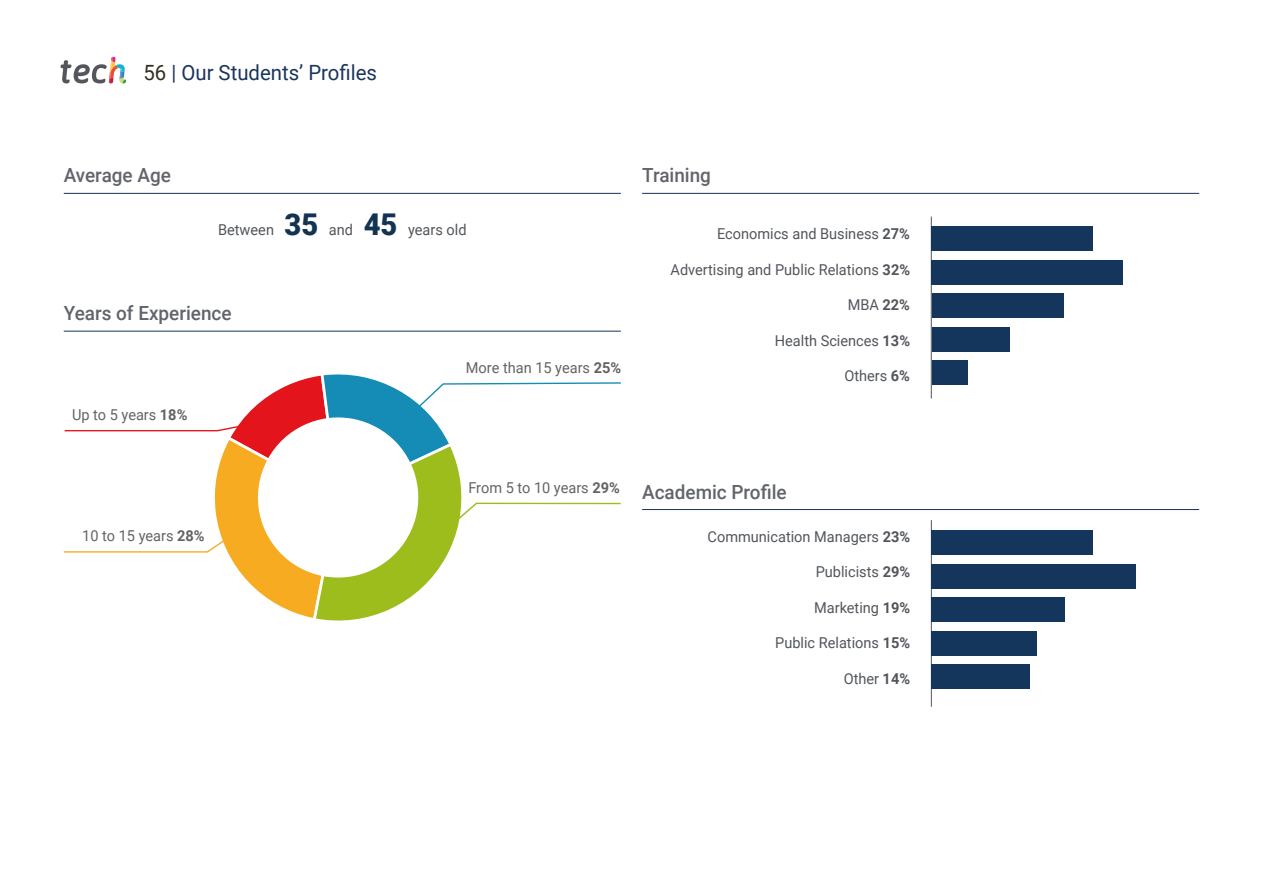
<style>
.page{position:relative;width:1263px;height:893px;background:#fff}
.page>*{position:absolute;margin:0;border:0;box-sizing:border-box;transform-origin:0 0}
.t1{font:21px "Roboto";color:#1a355c}
.t2{font:500 19.5px "Roboto";color:#61646a}
.t3{font:15px "Roboto";color:#52555b}
.t4{font:15px "Roboto";color:#636363}
.s1{color:#312e20}
.s2{font-weight:900;font-size:30px;color:#123352}
.s3{font-weight:700}
</style>
<div class="page">
<svg style="left:61px;top:57px;width:65px;height:27px"></svg>
<hr style="left:64px;top:193px;width:557px;height:1px;background:#17355b">
<hr style="left:64px;top:331px;width:557px;height:1px;background:#17355b">
<hr style="left:642px;top:509px;width:557px;height:1px;background:#17355b">
<hr style="left:931px;top:520px;width:1px;height:187px;background:#52555b">
<hr style="left:642px;top:193px;width:557px;height:1px;background:#17355b">
<hr style="left:931px;top:217px;width:1px;height:181px;background:#52555b">
<div style="left:932px;top:360px;width:36px;height:25px;background:#14365c"></div>
<div style="left:932px;top:327px;width:77px;height:25px;background:#14365c"></div>
<div style="left:932px;top:293px;width:131px;height:25px;background:#14365c"></div>
<div style="left:932px;top:260px;width:191px;height:25px;background:#14365c"></div>
<div style="left:932px;top:226px;width:161px;height:25px;background:#14365c"></div>
<div style="left:931px;top:664px;width:99px;height:25px;background:#14365c"></div>
<div style="left:931px;top:631px;width:106px;height:25px;background:#14365c"></div>
<div style="left:931px;top:598px;width:134px;height:24px;background:#14365c"></div>
<div style="left:931px;top:564px;width:204px;height:25px;background:#14365c"></div>
<div style="left:931px;top:531px;width:162px;height:24px;background:#14365c"></div>
<svg style="left:64px;top:374px;width:557px;height:247px"></svg>
<h1 class="t1" style="left:144px;top:57px;width:235px"><span class="s1">56</span> | Our Students’ Profiles</h1>
<h2 class="t2" style="left:64px;top:161px;width:109px">Average Age</h2>
<p class="t3" style="left:218px;top:219px;width:250px">Between <span class="s2">35</span> and <span class="s2">45</span> years old</p>
<h2 class="t2" style="left:64px;top:300px;width:169px">Years of Experience</h2>
<p class="t4" style="left:72px;top:404px;width:117px">Up to 5 years <span class="s3">18%</span></p>
<p class="t4" style="left:466px;top:357px;width:157px">More than 15 years <span class="s3">25%</span></p>
<h2 class="t2" style="left:642px;top:161px;width:70px">Training</h2>
<p class="t3" style="left:717px;top:224px;width:194px">Economics and Business <span class="s3">27%</span></p>
<p class="t3" style="left:670px;top:259px;width:241px">Advertising and Public Relations <span class="s3">32%</span></p>
<p class="t3" style="left:848px;top:295px;width:64px">MBA <span class="s3">22%</span></p>
<p class="t3" style="left:775px;top:330px;width:137px">Health Sciences <span class="s3">13%</span></p>
<p class="t3" style="left:844px;top:366px;width:67px">Others <span class="s3">6%</span></p>
<p class="t4" style="left:82px;top:525px;width:124px">10 to 15 years <span class="s3">28%</span></p>
<p class="t4" style="left:468px;top:477px;width:153px">From 5 to 10 years <span class="s3">29%</span></p>
<h2 class="t2" style="left:642px;top:478px;width:146px">Academic Profile</h2>
<p class="t3" style="left:708px;top:526px;width:204px">Communication Managers <span class="s3">23%</span></p>
<p class="t3" style="left:816px;top:561px;width:96px">Publicists <span class="s3">29%</span></p>
<p class="t3" style="left:814px;top:597px;width:97px">Marketing <span class="s3">19%</span></p>
<p class="t3" style="left:775px;top:632px;width:136px">Public Relations <span class="s3">15%</span></p>
<p class="t3" style="left:844px;top:668px;width:68px">Other <span class="s3">14%</span></p>
</div>
